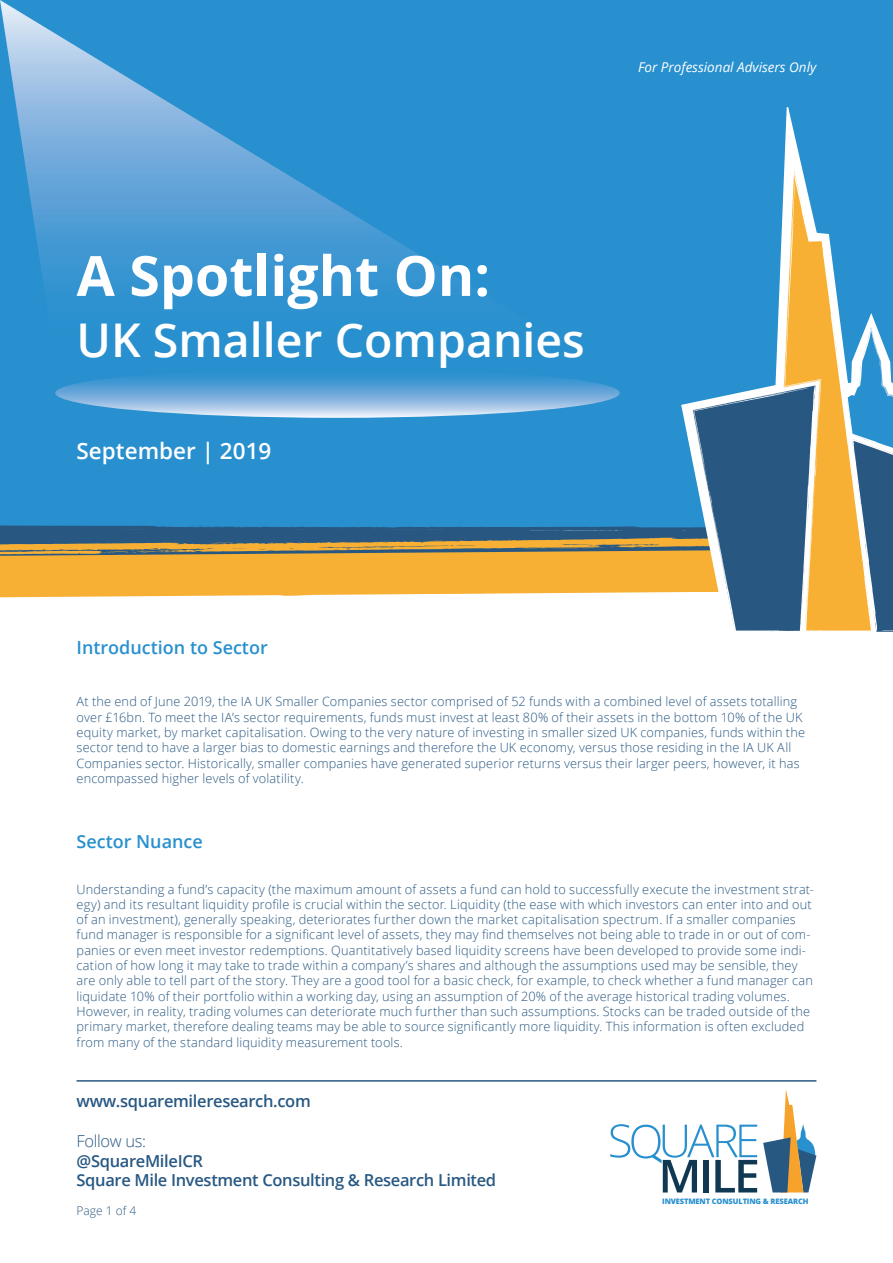
<style>
.page{position:relative;width:893px;height:1263px;background:#fff}
.page>*{position:absolute;margin:0;border:0;box-sizing:border-box;transform-origin:0 0}
.t1{font:700 55.5px "Open Sans";color:#fff}
.t2{font:600 46.5px "Open Sans";color:#fff}
.t3{font:600 22.5px "Open Sans";color:#fff}
.t4{font:600 18px "Open Sans";color:#2890cf}
.t5{font:600 16.5px/19.8px "Open Sans";letter-spacing:-.02em;color:#285882}
.t6{font:300 16.5px "Open Sans";letter-spacing:-.02em;color:#285882}
.BODY_-_8_5___12{font:italic 13.5px "Open Sans";color:#fff}
.t7{font:300 12.75px/15.3px "Open Sans";letter-spacing:.015em;color:#285882}
.t8{font:300 12px "Open Sans";color:#285882}
.t9{font:800 7.5px "Open Sans";letter-spacing:-.02em;color:#2890cf}
.s1{color:#fff}
</style>
<div class="page">
<hr style="left:77px;top:1080px;width:739px;height:2px;background:#285882">
<div style="left:584px;top:0;width:309px;height:170px;background:#2890cf"></div>
<div style="left:680px;top:96px;width:213px;height:74px;background:#2890cf"></div>
<svg style="left:610px;top:1124px;width:147px;height:68px"></svg>
<svg style="left:763px;top:1089px;width:53px;height:103px"></svg>
<svg style="left:0;top:170px;width:893px;height:462px;background:#6c9eb1"></svg>
<svg style="left:0;top:0;width:584px;height:361px;background:#3996d2"></svg>
<p class="BODY_-_8_5___12" style="left:638px;top:58px;width:180px">For Professional Advisers Only</p>
<p class="t1" style="left:77px;top:237px;width:415px">A Spotlight On:</p>
<p class="t2" style="left:77px;top:309px;width:510px">UK Smaller Companies</p>
<p class="t3" style="left:77px;top:436px;width:196px">September | 2019</p>
<p class="t4" style="left:77px;top:635px;width:193px">Introduction to Sector</p>
<p class="t7" style="left:77px;top:694px;width:730px">At the end of June 2019, the IA UK Smaller Companies sector comprised of 52 funds with a combined level of assets totalling over £16bn. To meet the IA’s sector requirements, funds must invest at least 80% of their assets in the bottom 10% of the UK equity market, by market capitalisation. Owing to the very nature of investing in smaller sized UK companies, funds within the sector tend to have a larger bias to domestic earnings and therefore the UK economy, versus those residing in the IA UK All Companies sector. Historically, smaller companies have generated superior returns versus their larger peers, however, it has encompassed higher levels of volatility.</p>
<p class="t4" style="left:77px;top:829px;width:128px">Sector Nuance</p>
<p class="t7" style="left:77px;top:881px;width:739px">Understanding a fund’s capacity (the maximum amount of assets a fund can hold to successfully execute the investment strat&shy;egy) and its resultant liquidity profile is crucial within the sector. Liquidity (the ease with which investors can enter into and out of an investment), generally speaking, deteriorates further down the market capitalisation spectrum. If a smaller companies fund manager is responsible for a significant level of assets, they may find themselves not being able to trade in or out of com&shy;panies or even meet investor redemptions. Quantitatively based liquidity screens have been developed to provide some indi&shy;cation of how long it may take to trade within a company’s shares and although the assumptions used may be sensible, they are only able to tell part of the story. They are a good tool for a basic check, for example, to check whether a fund manager can liquidate 10% of their portfolio within a working day, using an assumption of 20% of the average historical trading volumes.<br>However, in reality, trading volumes can deteriorate much further than such assumptions. Stocks can be traded outside of the primary market, therefore dealing teams may be able to source significantly more liquidity. This information is often excluded from many of the standard liquidity measurement tools.</p>
<p class="t5" style="left:77px;top:1091px;width:236px">www.squaremileresearch.com</p>
<p class="t6" style="left:77px;top:1129px;width:71px">Follow us:</p>
<p class="t5" style="left:77px;top:1150px;width:440px">@SquareMileICR<br>Square Mile Investment Consulting &amp; Research Limited<span class="s1">ed</span></p>
<p class="t8" style="left:77px;top:1202px;width:61px">Page 1 of 4</p>
<p class="t9" style="left:662px;top:1195px;width:148px">INVESTMENT CONSULTING &amp; RESEARCH</p>
</div>
